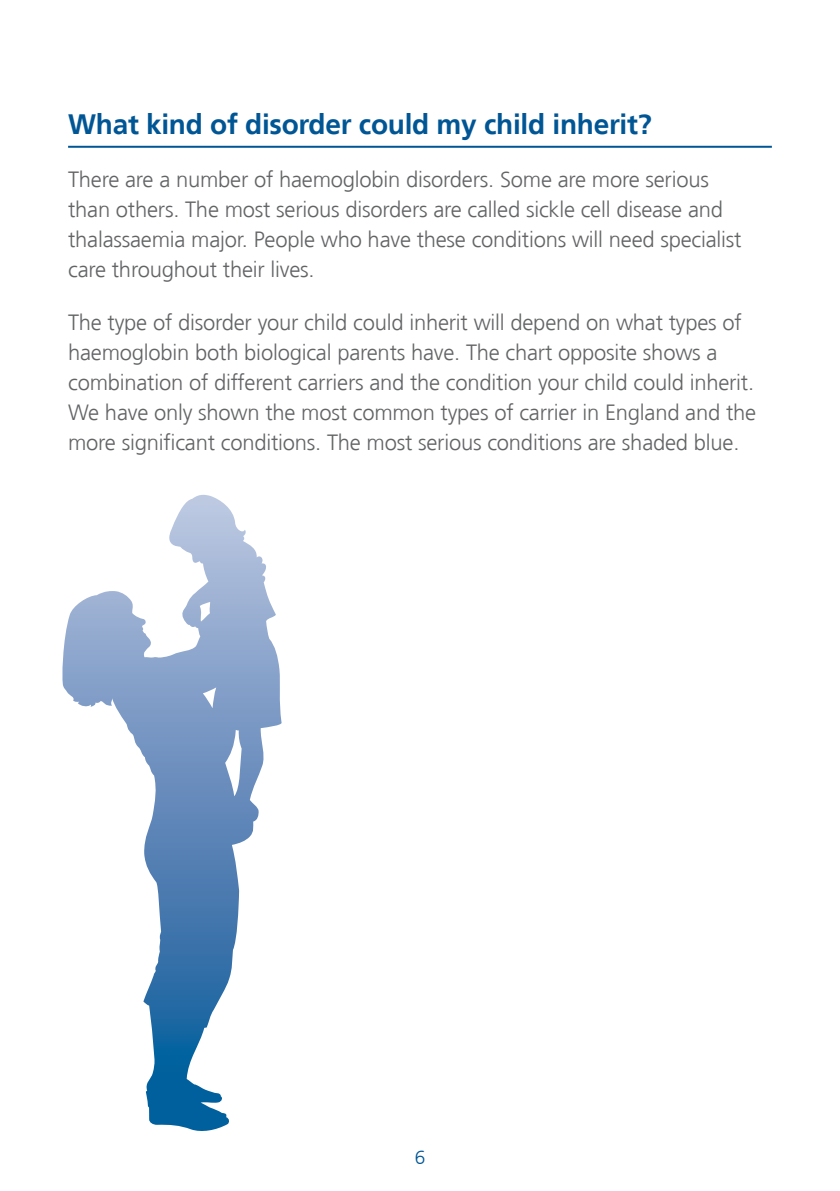
<style>
.page{position:relative;width:840px;height:1191px;background:#fff}
.page>*{position:absolute;margin:0;border:0;box-sizing:border-box;transform-origin:0 0}
.t1{font:700 28px "Frutiger";letter-spacing:-.01em;color:#005695}
.t2{font:300 22px/30px "Frutiger";letter-spacing:-.01em;color:#636466}
.t3{font:300 19px "Frutiger";color:#005695}
</style>
<div class="page">
<hr style="left:68px;top:146px;width:703px;height:2px;background:#005695">
<svg style="left:62px;top:499px;width:197px;height:632px"></svg>
<p class="t1" style="left:68px;top:108px;width:585px">What kind of disorder could my child inherit?</p>
<p class="t2" style="left:68px;top:165px;width:674px">There are a number of haemoglobin disorders. Some are more serious than others. The most serious disorders are called sickle cell disease and thalassaemia major. People who have these conditions will need specialist care throughout their lives.</p>
<p class="t2" style="left:68px;top:307px;width:689px">The type of disorder your child could inherit will depend on what types of haemoglobin both biological parents have. The chart opposite shows a combination of different carriers and the condition your child could inherit.<br>We have only shown the most common types of carrier in England and the more significant conditions. The most serious conditions are shaded blue.</p>
<p class="t3" style="left:414px;top:1146px;width:12px">6</p>
</div>
